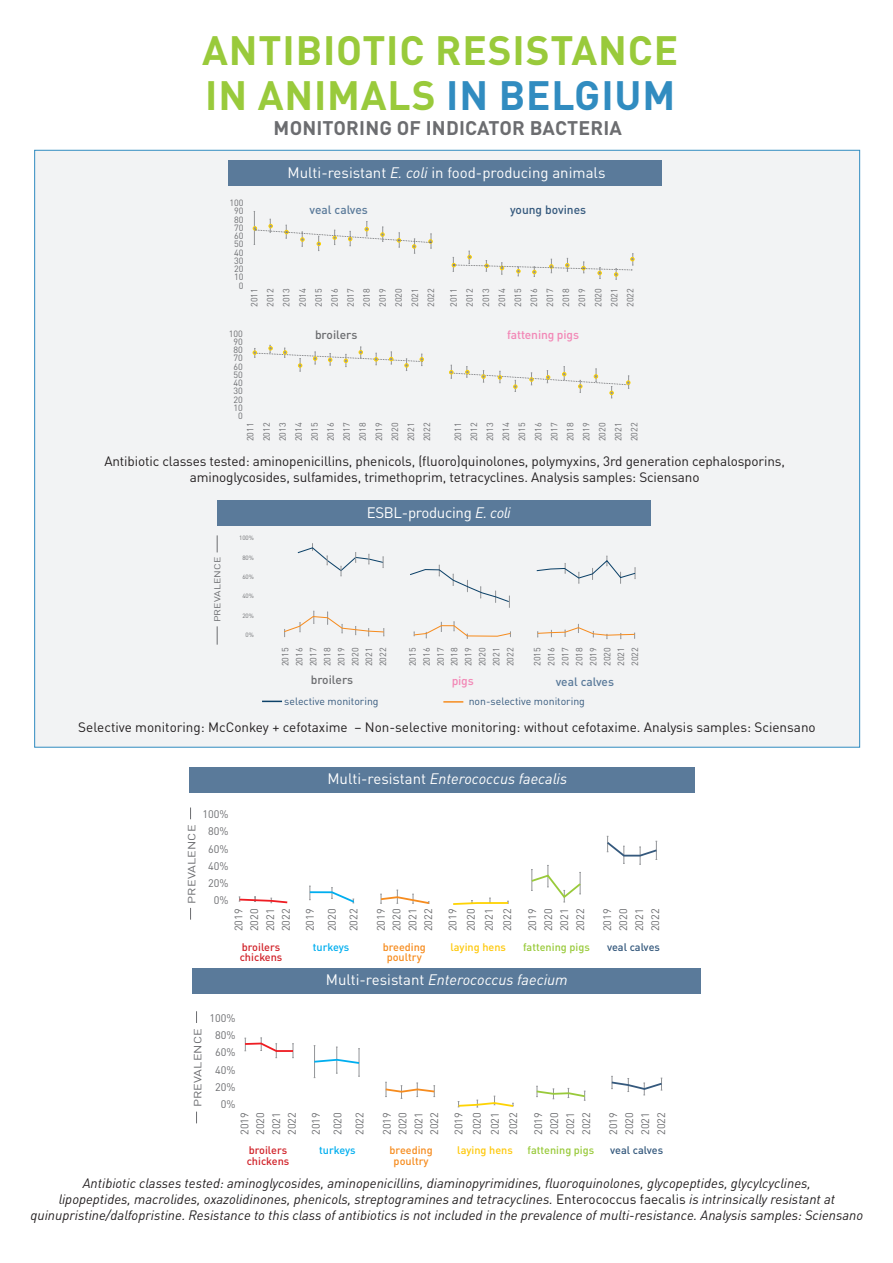
<style>
.page{position:relative;width:893px;height:1263px;background:#fff}
.page>*{position:absolute;margin:0;border:0;box-sizing:border-box;transform-origin:0 0}
.t1{font:700 40.5px/45px "DINOT";letter-spacing:.02em;color:#99ca3b}
.t2{font:700 19.5px "DINOT";letter-spacing:.01em;color:#6c6d70}
.t3{font:italic 15px "DINOT";color:#fff}
.t4{font:15px "DINOT";color:#fff}
.t5{font:15px "DINOT";letter-spacing:-.02em;color:#fff}
.t6{font:italic 13.5px/16.2px "DINOT";color:#231f20;text-align:center}
.t7{font:13.5px/16.2px "DINOT";letter-spacing:-.01em;color:#231f20;text-align:center}
.t8{font:500 12px "DINOT";letter-spacing:-.005em;color:#5a7a9a}
.t9{font:500 12px "DINOT";letter-spacing:-.01em;color:#f287b6}
.t10{font:500 12px "DINOT";color:#6c6d70}
.t11{font:500 12px "DINOT";color:#35597d}
.t12{font:10.95px/15.8px "DINOT";color:#6c6d70;text-align:justify}
.t13{font:500 10.95px/10.5px "DINOT";color:#d1232a}
.t14{font:500 10.95px/10.5px "DINOT";color:#f68c1f;text-align:center}
.t15{font:500 10.95px "DINOT";color:#99ca3b}
.t16{font:500 10.95px "DINOT";color:#fec80b}
.t17{font:500 10.95px "DINOT";color:#35597d}
.t18{font:500 10.95px "DINOT";letter-spacing:-.005em;color:#00aeef}
.t19{font:10.5px "DINOT";color:#35597d}
.t20{font:10.35px "DINOT";letter-spacing:.01em;color:#6c6d70;scale:1.22 1}
.t21{font:9px/16px "DINOT";color:#6c6d70;text-align:justify}
.t22{font:8.55px "DINOT";letter-spacing:.01em;color:#6c6d70;scale:1.22 1}
.t23{font:6.15px "DINOT";color:#6c6d70}
.s1{color:#318cc0}
.s2{font-style:italic}
.s3{font-style:normal}
</style>
<div class="page">
<div style="left:34px;top:150px;width:826px;height:597px;background:#f2f3f4;border:1px solid #318cc0"></div>
<div style="left:228px;top:160px;width:434px;height:25px;background:#5a7a9a"></div>
<div style="left:217px;top:500px;width:434px;height:25px;background:#5a7a9a"></div>
<svg style="left:284px;top:611px;width:101px;height:26px"></svg>
<svg style="left:413px;top:621px;width:98px;height:18px"></svg>
<svg style="left:537px;top:624px;width:99px;height:15px"></svg>
<svg style="left:262px;top:701px;width:20px;height:1px"></svg>
<hr style="left:443px;top:701px;width:20px;height:2px;background:#f68c1f">
<svg style="left:297px;top:543px;width:87px;height:34px"></svg>
<svg style="left:536px;top:556px;width:100px;height:28px"></svg>
<svg style="left:410px;top:565px;width:100px;height:43px"></svg>
<div style="left:189px;top:767px;width:506px;height:26px;background:#5a7a9a"></div>
<div style="left:192px;top:968px;width:509px;height:25px;background:#5a7a9a"></div>
<svg style="left:238px;top:897px;width:50px;height:7px"></svg>
<svg style="left:244px;top:1037px;width:50px;height:21px"></svg>
<svg style="left:309px;top:886px;width:46px;height:18px"></svg>
<svg style="left:313px;top:1045px;width:47px;height:33px"></svg>
<svg style="left:380px;top:890px;width:50px;height:14px"></svg>
<svg style="left:385px;top:1082px;width:50px;height:17px"></svg>
<svg style="left:453px;top:898px;width:56px;height:7px"></svg>
<svg style="left:457px;top:1096px;width:57px;height:12px"></svg>
<svg style="left:531px;top:865px;width:50px;height:38px"></svg>
<svg style="left:536px;top:1086px;width:50px;height:15px"></svg>
<svg style="left:606px;top:836px;width:52px;height:29px"></svg>
<svg style="left:611px;top:1076px;width:52px;height:20px"></svg>
<svg style="left:190px;top:807px;width:1px;height:12px"></svg>
<svg style="left:190px;top:908px;width:1px;height:12px"></svg>
<svg style="left:196px;top:1011px;width:1px;height:12px"></svg>
<svg style="left:196px;top:1111px;width:1px;height:12px"></svg>
<svg style="left:217px;top:535px;width:1px;height:17px"></svg>
<svg style="left:217px;top:626px;width:1px;height:19px"></svg>
<hr style="left:254px;top:211px;width:1px;height:33px;background:#939598">
<svg style="left:253px;top:219px;width:180px;height:35px"></svg>
<svg style="left:452px;top:251px;width:182px;height:29px"></svg>
<svg style="left:253px;top:345px;width:171px;height:27px"></svg>
<svg style="left:449px;top:365px;width:181px;height:34px"></svg>
<h1 class="t1" style="left:202px;top:27px;width:477px">ANTIBIOTIC RESISTANCE<br>IN ANIMALS <span class="s1">IN BELGIUM</span></h1>
<h2 class="t2" style="left:274px;top:115px;width:350px">MONITORING OF INDICATOR BACTERIA</h2>
<p class="t21" style="left:229px;top:199px;width:16px;line-height:8.2px;text-align:right">100<br>90<br>80<br>70<br>60<br>50<br>40<br>30<br>20<br>10<br>0</p>
<p class="t4" style="left:288px;top:163px;width:319px">Multi-resistant <span class="s2">E. coli</span> in food-producing animals</p>
<p class="t8" style="left:310px;top:202px;width:60px">veal calves</p>
<p class="t11" style="left:510px;top:202px;width:78px">young bovines</p>
<p class="t21" style="left:246px;top:307px;width:20px;rotate:-90deg">2011<br>2012<br>2013<br>2014<br>2015<br>2016<br>2017<br>2018<br>2019<br>2020<br>2021<br>2022</p>
<p class="t21" style="left:445px;top:307px;width:20px;rotate:-90deg">2011<br>2012<br>2013<br>2014<br>2015<br>2016<br>2017<br>2018<br>2019<br>2020<br>2021<br>2022</p>
<p class="t21" style="left:229px;top:329px;width:16px;line-height:8.2px;text-align:right">100<br>90<br>80<br>70<br>60<br>50<br>40<br>30<br>20<br>10<br>0</p>
<p class="t10" style="left:315px;top:327px;width:44px">broilers</p>
<p class="t9" style="left:507px;top:327px;width:73px">fattening pigs</p>
<p class="t21" style="left:242px;top:441px;width:20px;rotate:-90deg">2011<br>2012<br>2013<br>2014<br>2015<br>2016<br>2017<br>2018<br>2019<br>2020<br>2021<br>2022</p>
<p class="t21" style="left:450px;top:441px;width:20px;rotate:-90deg">2011<br>2012<br>2013<br>2014<br>2015<br>2016<br>2017<br>2018<br>2019<br>2020<br>2021<br>2022</p>
<p class="t7" style="left:104px;top:453px;width:682px">Antibiotic classes tested: aminopenicillins, phenicols, (fluoro)quinolones, polymyxins, 3rd generation cephalosporins, aminoglycosides, sulfamides, trimethoprim, tetracyclines. Analysis samples: Sciensano</p>
<p class="t22" style="left:212px;top:622px;width:55px;rotate:-90deg">PREVALENCE</p>
<p class="t23" style="left:239px;top:534px;width:16px">100%</p>
<p class="t23" style="left:242px;top:553px;width:13px">80%</p>
<p class="t23" style="left:242px;top:573px;width:13px">60%</p>
<p class="t23" style="left:242px;top:592px;width:13px">40%</p>
<p class="t23" style="left:242px;top:612px;width:13px">20%</p>
<p class="t23" style="left:246px;top:631px;width:10px">0%</p>
<p class="t5" style="left:367px;top:503px;width:146px">ESBL-producing <span class="s2">E. coli</span></p>
<p class="t21" style="left:278px;top:666px;width:20px;line-height:14px;rotate:-90deg">2015<br>2016<br>2017<br>2018<br>2019<br>2020<br>2021<br>2022</p>
<p class="t21" style="left:405px;top:666px;width:20px;line-height:14px;rotate:-90deg">2015<br>2016<br>2017<br>2018<br>2019<br>2020<br>2021<br>2022</p>
<p class="t21" style="left:530px;top:666px;width:20px;line-height:14px;rotate:-90deg">2015<br>2016<br>2017<br>2018<br>2019<br>2020<br>2021<br>2022</p>
<p class="t10" style="left:311px;top:672px;width:44px">broilers</p>
<p class="t9" style="left:452px;top:673px;width:24px;rotate:1deg">pigs</p>
<p class="t8" style="left:556px;top:674px;width:60px">veal calves</p>
<p class="t19" style="left:284px;top:694px;width:96px">selective monitoring</p>
<p class="t19" style="left:469px;top:695px;width:118px">non-selective monitoring</p>
<p class="t7" style="left:78px;top:719px;width:739px">Selective monitoring: McConkey + cefotaxime – Non-selective monitoring: without cefotaxime. Analysis samples: Sciensano</p>
<p class="t20" style="left:185px;top:904px;width:66px;rotate:-90deg">PREVALENCE</p>
<p class="t12" style="left:203px;top:805px;width:28px;line-height:17.2px;text-align:right">100%<br>80%<br>60%<br>40%<br>20%<br>0%</p>
<p class="t12" style="left:230px;top:931px;width:24px;rotate:-90deg">2019<br>2020<br>2021<br>2022</p>
<p class="t13" style="left:240px;top:941px;width:44px">broilers chickens</p>
<p class="t3" style="left:327px;top:769px;width:241px"><span class="s3">Multi-resistant</span> Enterococcus faecalis</p>
<p class="t12" style="left:299px;top:931px;width:24px;line-height:21.8px;rotate:-90deg">2019<br>2020<br>2022</p>
<p class="t12" style="left:373px;top:931px;width:24px;rotate:-90deg">2019<br>2020<br>2021<br>2022</p>
<p class="t12" style="left:443px;top:931px;width:24px;line-height:18.1px;rotate:-90deg">2019<br>2020<br>2021<br>2022</p>
<p class="t12" style="left:524px;top:931px;width:24px;rotate:-90deg">2019<br>2020<br>2021<br>2022</p>
<p class="t12" style="left:599px;top:931px;width:24px;rotate:-90deg">2019<br>2020<br>2021<br>2022</p>
<p class="t18" style="left:313px;top:940px;width:38px">turkeys</p>
<p class="t14" style="left:383px;top:941px;width:45px">breeding poultry</p>
<p class="t16" style="left:450px;top:940px;width:57px">laying hens</p>
<p class="t15" style="left:523px;top:940px;width:68px">fattening pigs</p>
<p class="t17" style="left:607px;top:940px;width:54px">veal calves</p>
<p class="t3" style="left:326px;top:970px;width:244px"><span class="s3">Multi-resistant</span> Enterococcus faecium</p>
<p class="t20" style="left:191px;top:1107px;width:66px;rotate:-90deg">PREVALENCE</p>
<p class="t12" style="left:209px;top:1009px;width:28px;line-height:17.2px;text-align:right">100%<br>80%<br>60%<br>40%<br>20%<br>0%</p>
<p class="t12" style="left:236px;top:1135px;width:24px;rotate:-90deg">2019<br>2020<br>2021<br>2022</p>
<p class="t13" style="left:247px;top:1145px;width:44px">broilers chickens</p>
<p class="t12" style="left:305px;top:1135px;width:24px;line-height:21.8px;rotate:-90deg">2019<br>2020<br>2022</p>
<p class="t18" style="left:319px;top:1143px;width:38px">turkeys</p>
<p class="t12" style="left:379px;top:1135px;width:24px;rotate:-90deg">2019<br>2020<br>2021<br>2022</p>
<p class="t14" style="left:390px;top:1145px;width:45px">breeding poultry</p>
<p class="t12" style="left:449px;top:1135px;width:24px;line-height:18.1px;rotate:-90deg">2019<br>2020<br>2021<br>2022</p>
<p class="t16" style="left:457px;top:1143px;width:57px">laying hens</p>
<p class="t12" style="left:530px;top:1135px;width:24px;rotate:-90deg">2019<br>2020<br>2021<br>2022</p>
<p class="t15" style="left:528px;top:1143px;width:68px">fattening pigs</p>
<p class="t12" style="left:605px;top:1135px;width:24px;rotate:-90deg">2019<br>2020<br>2021<br>2022</p>
<p class="t17" style="left:610px;top:1143px;width:54px">veal calves</p>
<p class="t6" style="left:30px;top:1174px;width:834px">Antibiotic classes tested: aminoglycosides, aminopenicillins, diaminopyrimidines, fluoroquinolones, glycopeptides, glycylcyclines,<br>lipopeptides, macrolides, oxazolidinones, phenicols, streptogramines and tetracyclines. <span class="s3">Enterococcus faecalis</span> is intrinsically resistant at quinupristine/dalfopristine. Resistance to this class of antibiotics is not included in the prevalence of multi-resistance. Analysis samples: Sciensano</p>
</div>
